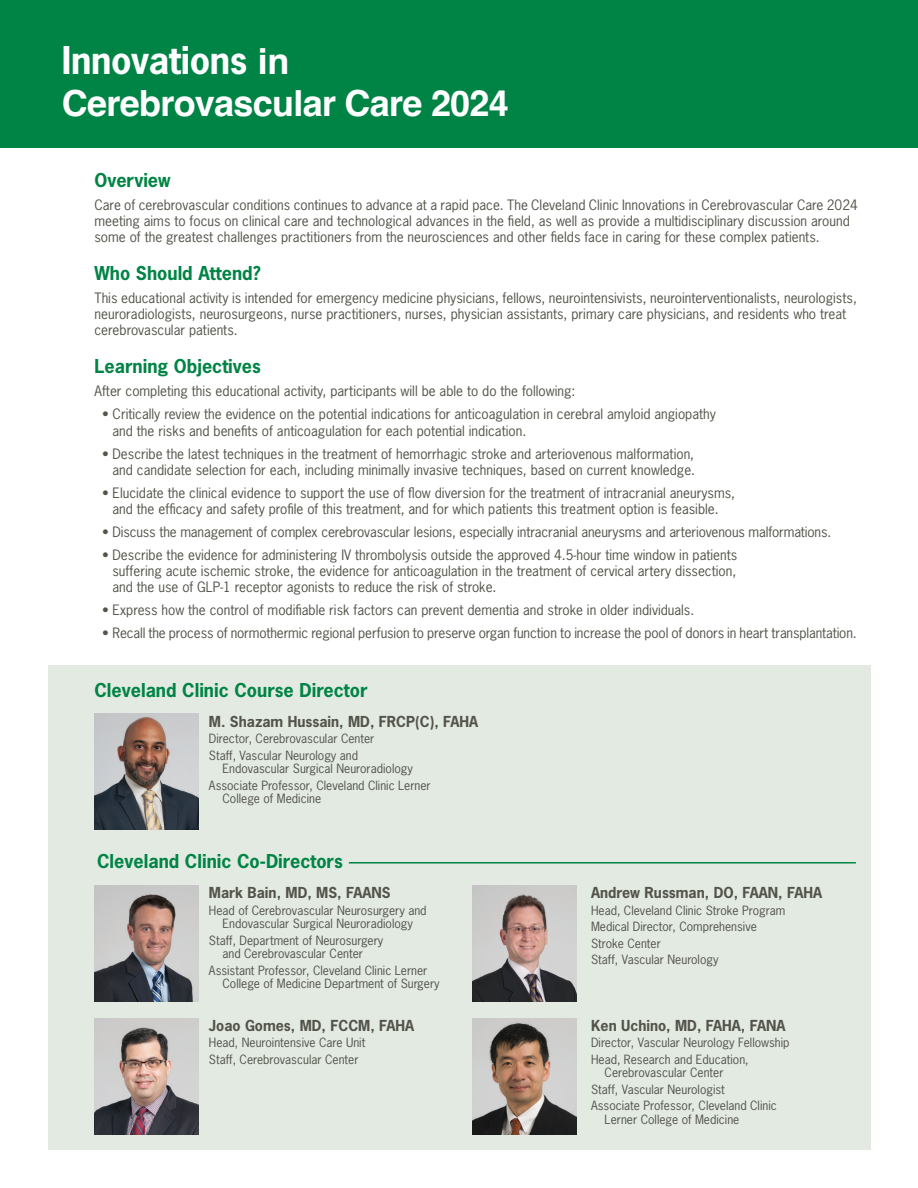
<style>
.page{position:relative;width:918px;height:1188px;background:#fff}
.page>*{position:absolute;margin:0;border:0;box-sizing:border-box;transform-origin:0 0}
.t1{font:700 36px/42px "Helvetica";letter-spacing:-.02em;color:#fff}
.SUBHEAD{font:700 18px "News Gothic Std";color:#008445}
.SPKR_SUB{font:700 14.25px "News Gothic Std";color:#53534a}
.BULT{font:13.5px/16.2px "News Gothic Std";color:#53534a}
.COPY{font:13.5px/16.2px "News Gothic Std";color:#53534a}
.SPKR_COPY{font:12px/13.5px "News Gothic Std";color:#53534a}
.s1{font-family:"News Gothic Std"}
</style>
<div class="page">
<div style="left:48px;top:665px;width:822px;height:485px;background:#e2eae2"></div>
<div style="left:0;top:0;width:918px;height:148px;background:#008445"></div>
<img style="left:95px;top:885px;width:103px;height:116px">
<img style="left:472px;top:885px;width:104px;height:116px">
<img style="left:95px;top:1018px;width:103px;height:116px">
<img style="left:472px;top:1018px;width:104px;height:116px">
<hr style="left:349px;top:862px;width:507px;height:2px;background:#008445">
<img style="left:95px;top:714px;width:103px;height:116px">
<p class="t1" style="left:62px;top:44px;width:448px"><span class="s1">Innovations</span> in<br>Cerebrovascular Care 2024</p>
<p class="SUBHEAD" style="left:94px;top:168px;width:78px">Overview</p>
<p class="COPY" style="left:94px;top:196px;width:765px">Care of cerebrovascular conditions continues to advance at a rapid pace. The Cleveland Clinic Innovations in Cerebrovascular Care 2024 meeting aims to focus on clinical care and technological advances in the field, as well as provide a multidisciplinary discussion around some of the greatest challenges practitioners from the neurosciences and other fields face in caring for these complex patients.</p>
<p class="SUBHEAD" style="left:94px;top:261px;width:168px">Who Should Attend?</p>
<p class="COPY" style="left:94px;top:290px;width:764px">This educational activity is intended for emergency medicine physicians, fellows, neurointensivists, neurointerventionalists, neurologists, neuroradiologists, neurosurgeons, nurse practitioners, nurses, physician assistants, primary care physicians, and residents who treat cerebrovascular patients.</p>
<p class="SUBHEAD" style="left:94px;top:355px;width:168px">Learning Objectives</p>
<p class="COPY" style="left:94px;top:383px;width:482px">After completing this educational activity, participants will be able to do the following:</p>
<p class="BULT" style="left:112px;top:406px;width:605px;text-indent:-10px">• Critically review the evidence on the potential indications for anticoagulation in cerebral amyloid angiopathy and the risks and benefits of anticoagulation for each potential indication.</p>
<p class="BULT" style="left:102px;top:445px;width:595px;text-align:right">• Describe the latest techniques in the treatment of hemorrhagic stroke and arteriovenous malformation, and candidate selection for each, including minimally invasive techniques, based on current knowledge.</p>
<p class="BULT" style="left:102px;top:484px;width:635px;text-align:center">• Elucidate the clinical evidence to support the use of flow diversion for the treatment of intracranial aneurysms, and the efficacy and safety profile of this treatment, and for which patients this treatment option is feasible.</p>
<p class="BULT" style="left:102px;top:524px;width:731px">• Discuss the management of complex cerebrovascular lesions, especially intracranial aneurysms and arteriovenous malformations.</p>
<p class="BULT" style="left:112px;top:546px;width:626px;text-align:justify;text-indent:-10px">• Describe the evidence for administering IV thrombolysis outside the approved 4.5-hour time window in patients suffering acute ischemic stroke, the evidence for anticoagulation in the treatment of cervical artery dissection, and the use of GLP-1 receptor agonists to reduce the risk of stroke.</p>
<p class="BULT" style="left:102px;top:602px;width:594px">• Express how the control of modifiable risk factors can prevent dementia and stroke in older individuals.</p>
<p class="BULT" style="left:102px;top:625px;width:756px">• Recall the process of normothermic regional perfusion to preserve organ function to increase the pool of donors in heart transplantation.</p>
<p class="SUBHEAD" style="left:94px;top:678px;width:275px">Cleveland Clinic Course Director</p>
<p class="SPKR_SUB" style="left:209px;top:712px;width:271px">M. Shazam Hussain, MD, FRCP(C), FAHA</p>
<p class="SPKR_COPY" style="left:209px;top:732px;width:167px">Director, Cerebrovascular Center</p>
<p class="SPKR_COPY" style="left:222px;top:748px;width:192px;text-indent:-14px">Staff, Vascular Neurology and<br>Endovascular Surgical Neuroradiology</p>
<p class="SPKR_COPY" style="left:222px;top:778px;width:210px;text-indent:-14px">Associate Professor, Cleveland Clinic Lerner<br>College of Medicine</p>
<p class="SUBHEAD" style="left:97px;top:849px;width:247px">Cleveland Clinic Co-Directors</p>
<p class="SPKR_SUB" style="left:209px;top:884px;width:183px">Mark Bain, MD, MS, FAANS</p>
<p class="SPKR_COPY" style="left:209px;top:903px;width:219px;text-align:center">Head of Cerebrovascular Neurosurgery and<br>Endovascular Surgical Neuroradiology</p>
<p class="SPKR_COPY" style="left:209px;top:933px;width:176px;text-align:center">Staff, Department of Neurosurgery and Cerebrovascular Center</p>
<p class="SPKR_COPY" style="left:222px;top:963px;width:219px;text-indent:-14px">Assistant Professor, Cleveland Clinic Lerner<br>College of Medicine Department of Surgery</p>
<p class="SPKR_SUB" style="left:209px;top:1016px;width:207px">Joao Gomes, MD, FCCM, FAHA</p>
<p class="SPKR_COPY" style="left:209px;top:1036px;width:158px">Head, Neurointensive Care Unit</p>
<p class="SPKR_COPY" style="left:209px;top:1052px;width:151px">Staff, Cerebrovascular Center</p>
<p class="SPKR_SUB" style="left:591px;top:884px;width:233px">Andrew Russman, DO, FAAN, FAHA</p>
<p class="SPKR_COPY" style="left:591px;top:903px;width:196px">Head, Cleveland Clinic Stroke Program</p>
<p class="SPKR_COPY" style="left:591px;top:920px;width:167px">Medical Director, Comprehensive</p>
<p class="SPKR_COPY" style="left:591px;top:936px;width:71px">Stroke Center</p>
<p class="SPKR_COPY" style="left:591px;top:953px;width:129px">Staff, Vascular Neurology</p>
<p class="SPKR_SUB" style="left:591px;top:1016px;width:196px">Ken Uchino, MD, FAHA, FANA</p>
<p class="SPKR_COPY" style="left:591px;top:1036px;width:200px">Director, Vascular Neurology Fellowship</p>
<p class="SPKR_COPY" style="left:605px;top:1052px;width:146px;text-indent:-14px">Head, Research and Education,<br>Cerebrovascular Center</p>
<p class="SPKR_COPY" style="left:591px;top:1082px;width:135px">Staff, Vascular Neurologist</p>
<p class="SPKR_COPY" style="left:605px;top:1099px;width:174px;text-indent:-14px">Associate Professor, Cleveland Clinic<br>Lerner College of Medicine</p>
</div>
